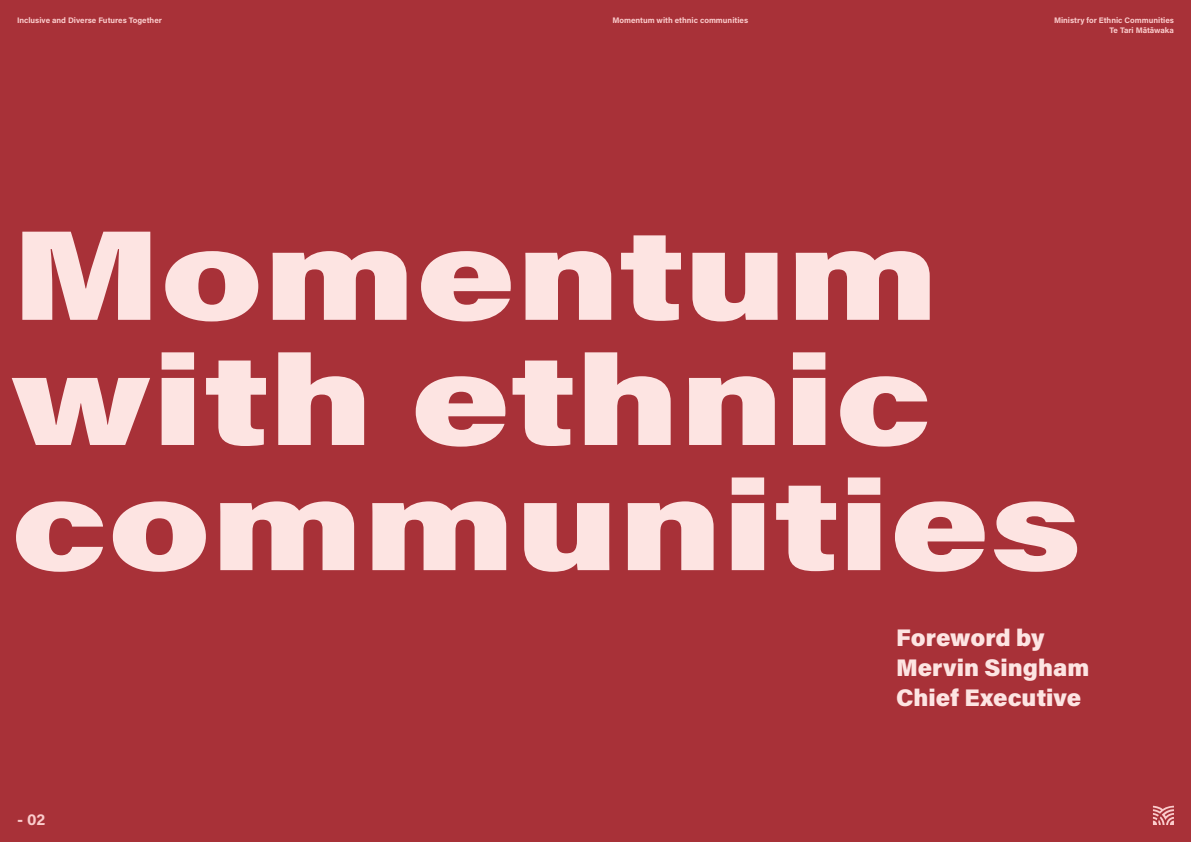
<style>
.page{position:relative;width:1191px;height:842px;background:#a83138}
.page>*{position:absolute;margin:0;border:0;box-sizing:border-box;transform-origin:0 0}
.t1{font:900 128px/125.1px "Acumin Pro";color:#fde4e2;scale:1.3 1}
.t2{font:900 24px/30px "Acumin Pro";color:#fde4e2}
.t3{font:700 16px "Acumin Pro";color:#fbcccc}
.t4{font:700 8px/10px "Acumin Pro";color:#fbcccc;text-align:right}
</style>
<div class="page">
<svg style="left:1153px;top:806px;width:21px;height:19px"></svg>
<p class="t4" style="left:17px;top:15px;width:146px">Inclusive and Diverse Futures Together</p>
<p class="t4" style="left:612px;top:15px;width:137px">Momentum with ethnic communities</p>
<p class="t4" style="left:1054px;top:15px;width:121px">Ministry for Ethnic Communities<br>Te Tari Mātāwaka</p>
<h1 class="t1" style="left:11px;top:206px;width:825px">Momentum with ethnic communities</h1>
<h3 class="t3" style="left:17px;top:808px;width:30px">- 02</h3>
<h2 class="t2" style="left:896px;top:621px;width:194px">Foreword by<br>Mervin Singham<br>Chief Executive</h2>
</div>
